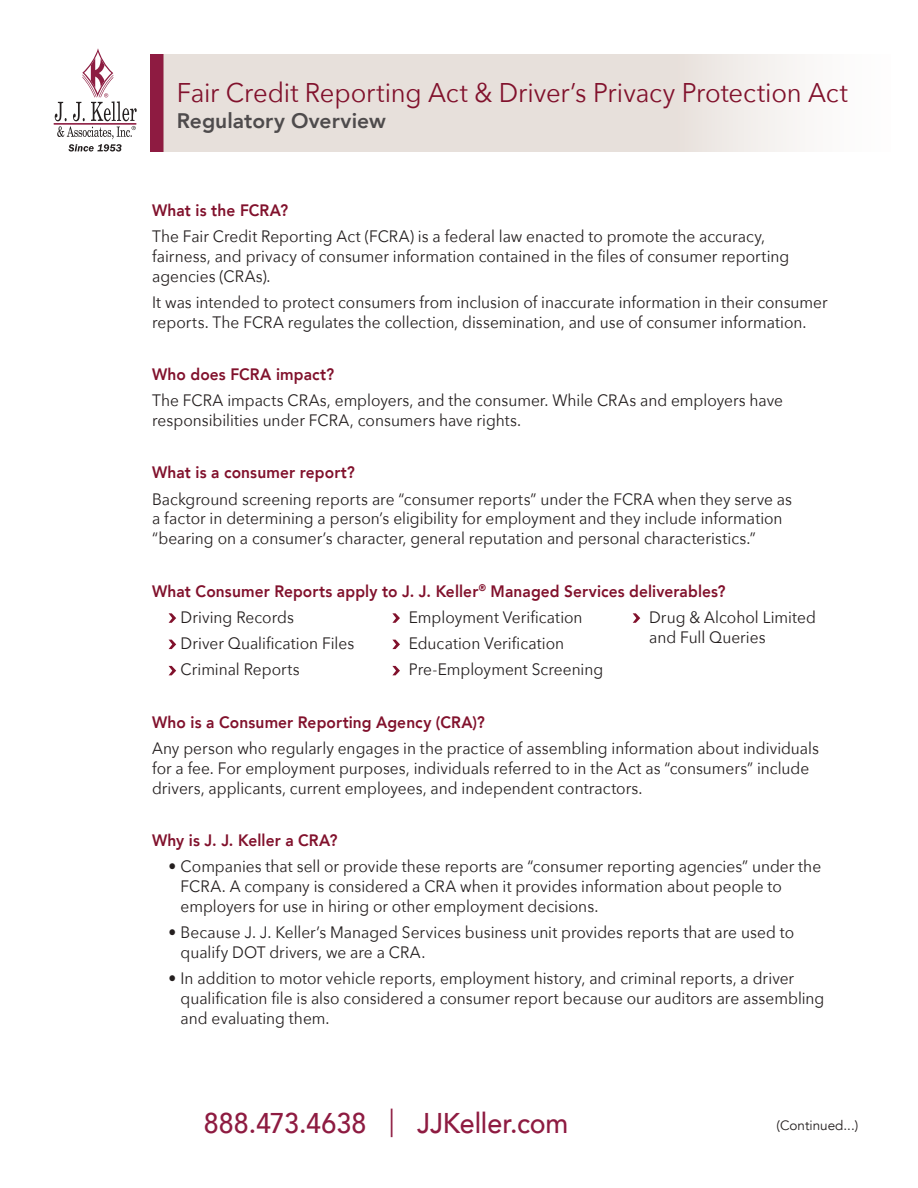
<style>
.page{position:relative;width:918px;height:1188px;background:#fff}
.page>*{position:absolute;margin:0;border:0;box-sizing:border-box;transform-origin:0 0}
.t1{font:500 28.5px "Avenir";color:#8e1b41;scale:.94 1}
.t2{font:27px "Avenir Next";letter-spacing:-.005em;color:#81112c;scale:.95 1}
.t3{font:800 21px "Avenir";letter-spacing:.005em;color:#4e4b4c}
.t4{font:16.5px/19.8px "Avenir Next";color:#241f1f;scale:.94 1}
.t5{font:800 16.5px "Avenir";letter-spacing:.01em;color:#81112c;scale:.94 1}
.t6{font:13.5px "Avenir";color:#241f1f}
.s1{font-family:"Avenir Next";font-weight:400}
</style>
<div class="page">
<div style="left:150px;top:54px;width:13px;height:97px;background:#8e1b41"></div>
<svg style="left:169px;top:613px;width:7px;height:10px"></svg>
<svg style="left:169px;top:640px;width:7px;height:9px"></svg>
<svg style="left:169px;top:666px;width:7px;height:9px"></svg>
<svg style="left:392px;top:613px;width:8px;height:10px"></svg>
<svg style="left:392px;top:640px;width:8px;height:9px"></svg>
<svg style="left:392px;top:666px;width:8px;height:9px"></svg>
<svg style="left:633px;top:613px;width:7px;height:10px"></svg>
<div style="left:163px;top:54px;width:728px;height:97px;background:linear-gradient(to right,#e1d9d3,#f5f2f0)"></div>
<hr style="left:54px;top:123px;width:82px;height:2px;background:#8d1d41">
<svg style="left:55px;top:48px;width:82px;height:104px"></svg>
<h2 class="t2" style="left:177px;top:70px;width:708px">Fair Credit Reporting Act &amp; Driver’s Privacy Protection Act</h2>
<p class="t3" style="left:177px;top:104px;width:210px">Regulatory Overview</p>
<p class="t5" style="left:152px;top:197px;width:146px">What is the FCRA?</p>
<p class="t4" style="left:152px;top:226px;width:679px">The Fair Credit Reporting Act (FCRA) is a federal law enacted to promote the accuracy, fairness, and privacy of consumer information contained in the files of consumer reporting agencies (CRAs).</p>
<p class="t4" style="left:152px;top:292px;width:720px">It was intended to protect consumers from inclusion of inaccurate information in their consumer reports. The FCRA regulates the collection, dissemination, and use of consumer information.</p>
<p class="t5" style="left:152px;top:361px;width:195px">Who does FCRA impact?</p>
<p class="t4" style="left:152px;top:390px;width:673px">The FCRA impacts CRAs, employers, and the consumer. While CRAs and employers have responsibilities under FCRA, consumers have rights.</p>
<p class="t5" style="left:152px;top:460px;width:217px">What is a consumer report?</p>
<p class="t4" style="left:152px;top:488px;width:682px">Background screening reports are “consumer reports” under the FCRA when they serve as a factor in determining a person’s eligibility for employment and they include information “bearing on a consumer’s character, general reputation and personal characteristics.”</p>
<p class="t5" style="left:152px;top:578px;width:612px">What Consumer Reports apply to J. J. Keller<sup>®</sup> Managed Services deliverables?</p>
<p class="t4" style="left:181px;top:603px;width:186px;line-height:26.2px">Driving Records<br>Driver Qualification Files<br>Criminal Reports</p>
<p class="t4" style="left:409px;top:603px;width:208px;line-height:26.2px">Employment Verification<br>Education Verification<br>Pre-Employment Screening</p>
<p class="t4" style="left:649px;top:606px;width:179px">Drug &amp; Alcohol Limited and Full Queries</p>
<p class="t5" style="left:152px;top:709px;width:356px">Who is a Consumer Reporting Agency (CRA)?</p>
<p class="t4" style="left:152px;top:738px;width:711px">Any person who regularly engages in the practice of assembling information about individuals for a fee. For employment purposes, individuals referred to in the Act as “consumers” include drivers, applicants, current employees, and independent contractors.</p>
<p class="t5" style="left:152px;top:827px;width:199px">Why is J. J. Keller a CRA?</p>
<p class="t4" style="left:181px;top:856px;width:683px;text-indent:-12px">• Companies that sell or provide these reports are “consumer reporting agencies” under the<br>FCRA. A company is considered a CRA when it provides information about people to employers for use in hiring or other employment decisions.</p>
<p class="t4" style="left:181px;top:922px;width:654px;text-indent:-12px">• Because J. J. Keller’s Managed Services business unit provides reports that are used to qualify DOT drivers, we are a CRA.</p>
<p class="t4" style="left:181px;top:968px;width:686px;text-indent:-12px">• In addition to motor vehicle reports, employment history, and criminal reports, a driver qualification file is also considered a consumer report because our auditors are assembling and evaluating them.</p>
<h1 class="t1" style="left:204px;top:1098px;width:389px">888.473.4638 <span class="s1">|</span> JJKeller.com</h1>
<p class="t6" style="left:777px;top:1118px;width:83px">(Continued...)</p>
</div>
